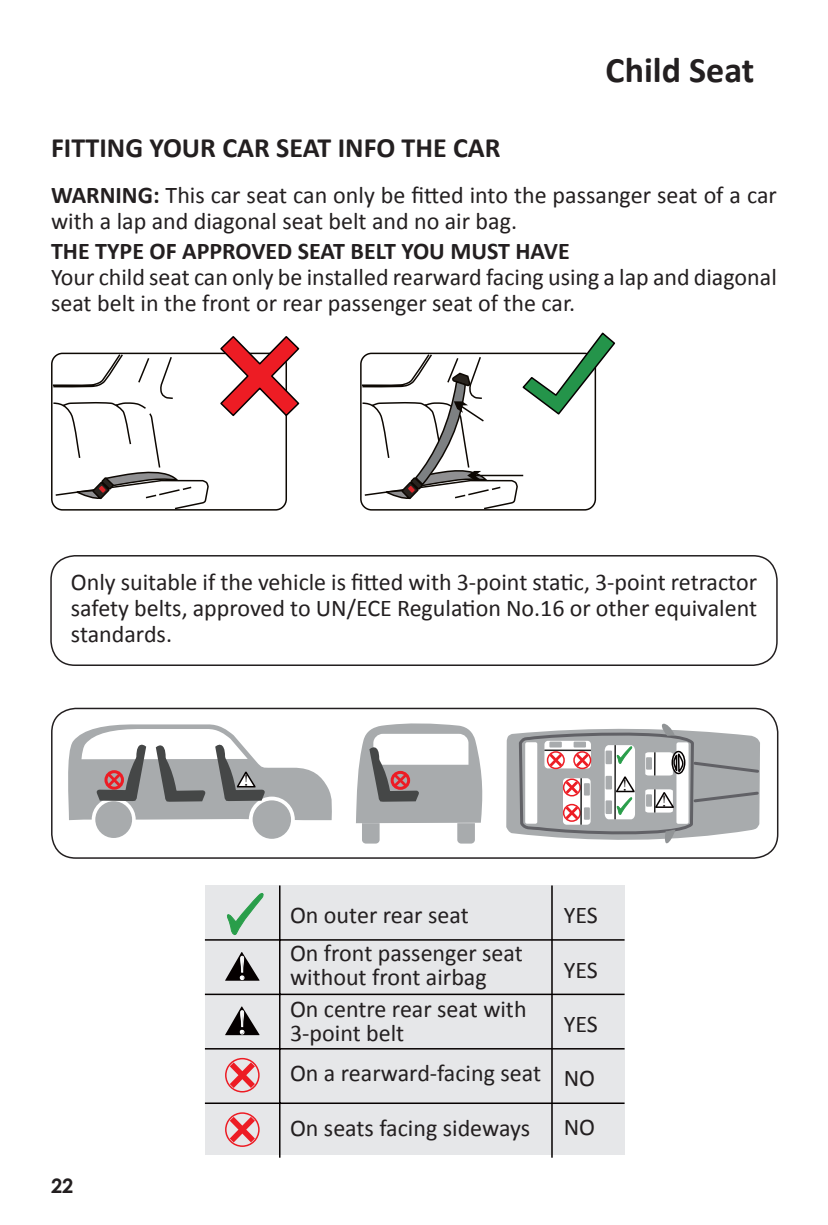
<style>
.page{position:relative;width:828px;height:1225px;background:#fff}
.page>*{position:absolute;margin:0;border:0;box-sizing:border-box;transform-origin:0 0}
.t1{font:700 36px "Calibri";color:#231f20}
.t2{font:33.4px/54.4px "Sim Sun";color:#fff}
.t3{font:700 28px "Calibri";color:#231f20}
.t4{font:24px/26px "Calibri";color:#231f20}
.t5{font:700 24px "Calibri";color:#231f20}
.t6{font:700 20px "Century Gothic";color:#231f20}
.t7{font:16.6px "Sim Sun";color:#050000}
.s1{font-weight:700}
</style>
<div class="page">
<svg style="left:51px;top:352px;width:159px;height:158px"></svg>
<svg style="left:219px;top:336px;width:81px;height:81px"></svg>
<div style="left:205px;top:885px;width:419px;height:270px;background:#e6e7e9"></div>
<hr style="left:205px;top:993px;width:419px;height:2px;background:#050000">
<hr style="left:205px;top:939px;width:419px;height:1px;background:#050000">
<hr style="left:205px;top:1048px;width:419px;height:1px;background:#050000">
<hr style="left:205px;top:1102px;width:419px;height:2px;background:#050000">
<hr style="left:279px;top:885px;width:1px;height:272px;background:#050000">
<svg style="left:230px;top:1062px;width:25px;height:26px"></svg>
<div style="left:225px;top:1058px;width:35px;height:34px;border:2px solid #ed1c24;border-radius:50%"></div>
<svg style="left:230px;top:1116px;width:25px;height:26px"></svg>
<div style="left:225px;top:1112px;width:35px;height:35px;border:2px solid #ed1c24;border-radius:50%"></div>
<svg style="left:225px;top:952px;width:35px;height:28px"></svg>
<svg style="left:225px;top:1006px;width:35px;height:29px"></svg>
<svg style="left:227px;top:893px;width:37px;height:42px"></svg>
<hr style="left:551px;top:885px;width:2px;height:272px;background:#050000">
<svg style="left:360px;top:332px;width:256px;height:178px"></svg>
<div style="left:50px;top:555px;width:727px;height:111px;border:2px solid #231f20;border-radius:24px"></div>
<div style="left:95px;top:801px;width:37px;height:37px;background:#a8abad;border-radius:50%"></div>
<div style="left:253px;top:800px;width:38px;height:39px;background:#a8abad;border-radius:50%"></div>
<svg style="left:68px;top:724px;width:264px;height:96px"></svg>
<svg style="left:356px;top:723px;width:127px;height:120px"></svg>
<svg style="left:506px;top:723px;width:255px;height:178px"></svg>
<div style="left:51px;top:707px;width:727px;height:151px;border:2px solid #231f20;border-radius:24px"></div>
<h1 class="t1" style="left:605px;top:47px;width:150px">Child Seat</h1>
<p class="t3" style="left:51px;top:130px;width:451px">FITTING YOUR CAR SEAT INFO THE CAR</p>
<p class="t4" style="left:51px;top:182px;width:727px"><span class="s1">WARNING:</span> This car seat can only be fitted into the passanger seat of a car with a lap and diagonal seat belt and no air bag.</p>
<p class="t5" style="left:51px;top:236px;width:520px">THE TYPE OF APPROVED SEAT BELT YOU MUST HAVE</p>
<p class="t4" style="left:51px;top:264px;width:727px">Your child seat can only be installed rearward facing using a lap and diagonal seat belt in the front or rear passenger seat of the car.</p>
<p class="t4" style="left:71px;top:568px;width:687px;text-align:justify">Only suitable if the vehicle is fitted with 3-point static, 3-point retractor safety belts, approved to UN/ECE Regulation No.16 or other equivalent standards.</p>
<p class="t6" style="left:51px;top:1171px;width:24px">22</p>
<p class="t7" style="left:242px;top:772px;width:10px">!</p>
<p class="t7" style="left:621px;top:776px;width:10px">!</p>
<p class="t7" style="left:660px;top:792px;width:10px">!</p>
<h2 class="t2" style="left:234px;top:940px;width:18px">! !</h2>
<p class="t4" style="left:290px;top:896px;width:234px;line-height:37.4px">On outer rear seat<br>On front passenger seat</p>
<p class="t4" style="left:290px;top:960px;width:238px;line-height:32.4px">without front airbag<br>On centre rear seat with</p>
<p class="t4" style="left:290px;top:1013px;width:252px;line-height:40.2px">3-point belt<br>On a rearward-facing seat</p>
<p class="t4" style="left:290px;top:1114px;width:242px">On seats facing sideways</p>
<p class="t4" style="left:564px;top:902px;width:36px">YES</p>
<p class="t4" style="left:564px;top:956px;width:36px">YES</p>
<p class="t4" style="left:564px;top:1011px;width:36px">YES</p>
<p class="t4" style="left:564px;top:1054px;width:31px;line-height:48.6px">NO<br>NO</p>
</div>
